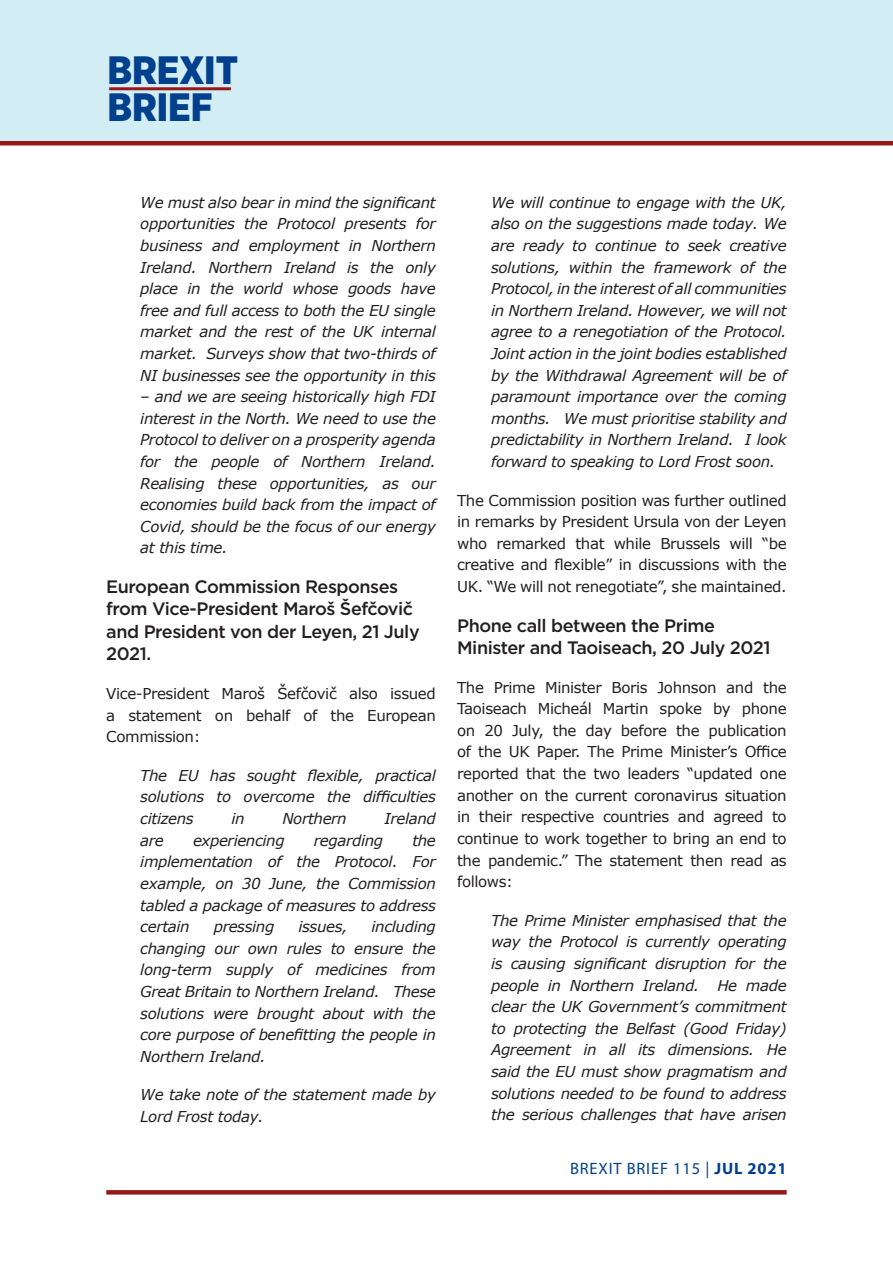
<style>
.page{position:relative;width:893px;height:1263px;background:#fff}
.page>*{position:absolute;margin:0;border:0;box-sizing:border-box;transform-origin:0 0}
.t1{font:900 39.6px/37.5px "Gotham Narrow";color:#00408d}
.t2{font:500 18px/22.5px "Gotham";letter-spacing:-.025em;color:#231f20}
.t3{font:16.5px "Myriad Pro";letter-spacing:.05em;color:#00408d}
.t4{font:italic 15px/21.6px "Verdana";letter-spacing:-.025em;color:#231f20;text-align:justify}
.t5{font:15px/21.6px "Verdana";letter-spacing:-.025em;color:#231f20;text-align:justify}
.s1{font-weight:700}
</style>
<div class="page">
<div style="left:0;top:0;width:893px;height:142px;background:#d2edf3"></div>
<hr style="left:0;top:141px;width:893px;height:4px;background:#971819">
<hr style="left:109px;top:87px;width:122px;height:3px;background:#971819">
<svg style="left:106px;top:1190px;width:681px;height:4px;background:#991d1e"></svg>
<h1 class="t1" style="left:107px;top:51px;width:132px">BREXIT<br>BRIEF</h1>
<p class="t4" style="left:140px;top:191px;width:297px">We must also bear in mind the significant opportunities the Protocol presents for business and employment in Northern Ireland. Northern Ireland is the only place in the world whose goods have free and full access to both the EU single market and the rest of the UK internal market. Surveys show that two-thirds of NI businesses see the opportunity in this</p>
<p class="t4" style="left:140px;top:386px;width:297px">– and we are seeing historically high FDI interest in the North. We need to use the Protocol to deliver on a prosperity agenda for the people of Northern Ireland.<br>Realising these opportunities, as our economies build back from the impact of Covid, should be the focus of our energy at this time.</p>
<p class="t2" style="left:106px;top:575px;width:315px">European Commission Responses from Vice-President Maroš Šefčovič and President von der Leyen, 21 July<br>2021.</p>
<p class="t5" style="left:106px;top:683px;width:331px">Vice-President Maroš Šefčovič also issued a statement on behalf of the European Commission:</p>
<p class="t4" style="left:140px;top:764px;width:297px">The EU has sought flexible, practical solutions to overcome the difficulties citizens</p>
<p class="t4" style="left:231px;top:808px;width:15px">in</p>
<p class="t4" style="left:282px;top:808px;width:66px">Northern</p>
<p class="t4" style="left:384px;top:808px;width:53px">Ireland</p>
<p class="t4" style="left:140px;top:829px;width:25px">are</p>
<p class="t4" style="left:193px;top:829px;width:93px">experiencing</p>
<p class="t4" style="left:314px;top:829px;width:71px">regarding</p>
<p class="t4" style="left:140px;top:829px;width:297px;text-indent:272px">the implementation of the Protocol. For example, on 30 June, the Commission tabled a package of measures to address certain</p>
<p class="t4" style="left:140px;top:916px;width:297px;text-indent:231px">including changing our own rules to ensure the long-term supply of medicines from Great Britain to Northern Ireland. These solutions were brought about with the core purpose of benefitting the people in Northern Ireland.</p>
<p class="t4" style="left:140px;top:1084px;width:297px">We take note of the statement made by<br>Lord Frost today.</p>
<p class="t4" style="left:214px;top:916px;width:62px">pressing</p>
<p class="t4" style="left:298px;top:916px;width:51px">issues,</p>
<p class="t4" style="left:491px;top:191px;width:297px">We will continue to engage with the UK, also on the suggestions made today. We are ready to continue to seek creative solutions, within the framework of the Protocol, in the interest of all communities in Northern Ireland. However, we will not agree to a renegotiation of the Protocol.<br>Joint action in the joint bodies established by the Withdrawal Agreement will be of paramount importance over the coming months. We must prioritise stability and predictability in Northern Ireland. I look forward to speaking to Lord Frost soon.</p>
<p class="t5" style="left:457px;top:489px;width:331px">The Commission position was further outlined in remarks by President Ursula von der Leyen who remarked that while Brussels will “be creative and flexible” in discussions with the UK. “We will not renegotiate”, she maintained.</p>
<p class="t2" style="left:457px;top:614px;width:315px">Phone call between the Prime<br>Minister and Taoiseach, 20 July 2021</p>
<p class="t5" style="left:457px;top:676px;width:331px">The Prime Minister Boris Johnson and the Taoiseach Micheál Martin spoke by phone on 20 July, the day before the publication of the UK Paper. The Prime Minister’s Office reported that the two leaders “updated one another on the current coronavirus situation in their respective countries and agreed to continue to work together to bring an end to the pandemic.” The statement then read as follows:</p>
<p class="t4" style="left:491px;top:909px;width:297px">The Prime Minister emphasised that the way the Protocol is currently operating is causing significant disruption for the people in Northern Ireland. He made clear the UK Government’s commitment to protecting the Belfast (Good Friday)<br>Agreement in all its dimensions. He said the EU must show pragmatism and solutions needed to be found to address the serious challenges that have arisen</p>
<p class="t3" style="left:570px;top:1158px;width:218px">BREXIT BRIEF 115 | <span class="s1">JUL 2021</span></p>
</div>
